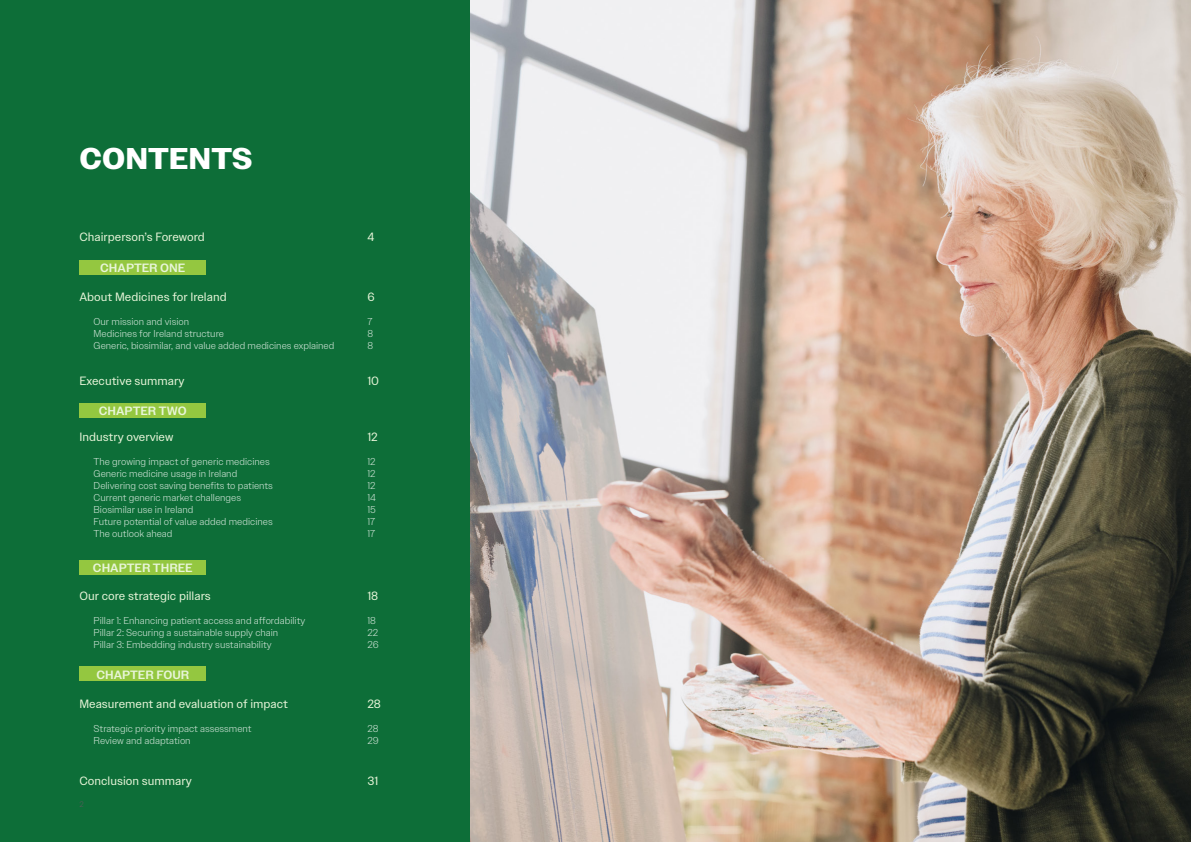
<style>
.page{position:relative;width:1191px;height:842px;background:#fff}
.page>*{position:absolute;margin:0;border:0;box-sizing:border-box;transform-origin:0 0}
.t1{font:700 30px "Owners Text";color:#fff}
.t2{font:12px "Owners Text";color:#e8f5d9}
.t3{font:500 12px "Owners Text";color:#e8f5d9}
.t4{font:300 10px "Owners Text";color:#cfe3d6}
.t5{font:300 8px "Owners Text";color:#58595b}
</style>
<div class="page">
<div style="left:0;top:0;width:470px;height:842px;background:#0d6e38"></div>
<div style="left:79px;top:260px;width:127px;height:14px;background:#94c740"></div>
<div style="left:79px;top:403px;width:127px;height:14px;background:#94c740"></div>
<div style="left:79px;top:560px;width:127px;height:14px;background:#94c740"></div>
<div style="left:79px;top:666px;width:127px;height:15px;background:#94c740"></div>
<img style="left:470px;top:0;width:721px;height:842px">
<h1 class="t1" style="left:79px;top:139px;width:175px">CONTENTS</h1>
<p class="t2" style="left:79px;top:229px;width:127px">Chairperson’s Foreword</p>
<p class="t2" style="left:367px;top:229px;width:8px">4</p>
<p class="t3" style="left:100px;top:260px;width:87px">CHAPTER ONE</p>
<p class="t2" style="left:79px;top:289px;width:149px">About Medicines for Ireland</p>
<p class="t2" style="left:367px;top:289px;width:9px">6</p>
<p class="t4" style="left:94px;top:315px;width:97px">Our mission and vision</p>
<p class="t4" style="left:367px;top:315px;width:7px">7</p>
<p class="t4" style="left:94px;top:327px;width:132px">Medicines for Ireland structure</p>
<p class="t4" style="left:367px;top:327px;width:7px">8</p>
<p class="t4" style="left:94px;top:339px;width:242px">Generic, biosimilar, and value added medicines explained</p>
<p class="t4" style="left:367px;top:339px;width:7px">8</p>
<p class="t2" style="left:79px;top:373px;width:107px">Executive summary</p>
<p class="t2" style="left:367px;top:373px;width:13px">10</p>
<p class="t3" style="left:99px;top:403px;width:89px">CHAPTER TWO</p>
<p class="t2" style="left:79px;top:430px;width:95px">Industry overview</p>
<p class="t2" style="left:367px;top:430px;width:12px">12</p>
<p class="t4" style="left:94px;top:456px;width:178px">The growing impact of generic medicines</p>
<p class="t4" style="left:367px;top:456px;width:10px">12</p>
<p class="t4" style="left:94px;top:468px;width:145px">Generic medicine usage in Ireland</p>
<p class="t4" style="left:367px;top:468px;width:10px">12</p>
<p class="t4" style="left:94px;top:480px;width:181px">Delivering cost saving benefits to patients</p>
<p class="t4" style="left:367px;top:480px;width:10px">12</p>
<p class="t4" style="left:94px;top:492px;width:149px">Current generic market challenges</p>
<p class="t4" style="left:367px;top:492px;width:10px">14</p>
<p class="t4" style="left:94px;top:504px;width:101px">Biosimilar use in Ireland</p>
<p class="t4" style="left:367px;top:504px;width:10px">15</p>
<p class="t4" style="left:94px;top:516px;width:181px">Future potential of value added medicines</p>
<p class="t4" style="left:367px;top:516px;width:9px">17</p>
<p class="t4" style="left:94px;top:528px;width:80px">The outlook ahead</p>
<p class="t4" style="left:367px;top:528px;width:9px">17</p>
<p class="t3" style="left:93px;top:560px;width:101px">CHAPTER THREE</p>
<p class="t2" style="left:79px;top:588px;width:133px">Our core strategic pillars</p>
<p class="t2" style="left:367px;top:588px;width:12px">18</p>
<p class="t4" style="left:94px;top:614px;width:213px">Pillar 1: Enhancing patient access and affordability</p>
<p class="t4" style="left:367px;top:614px;width:10px">18</p>
<p class="t4" style="left:94px;top:626px;width:186px">Pillar 2: Securing a sustainable supply chain</p>
<p class="t4" style="left:367px;top:626px;width:12px">22</p>
<p class="t4" style="left:94px;top:638px;width:180px">Pillar 3: Embedding industry sustainability</p>
<p class="t4" style="left:367px;top:638px;width:13px">26</p>
<p class="t3" style="left:96px;top:667px;width:94px">CHAPTER FOUR</p>
<p class="t2" style="left:79px;top:697px;width:210px">Measurement and evaluation of impact</p>
<p class="t2" style="left:367px;top:697px;width:15px">28</p>
<p class="t4" style="left:94px;top:723px;width:159px">Strategic priority impact assessment</p>
<p class="t4" style="left:367px;top:723px;width:13px">28</p>
<p class="t4" style="left:94px;top:735px;width:99px">Review and adaptation</p>
<p class="t4" style="left:367px;top:735px;width:13px">29</p>
<p class="t2" style="left:79px;top:774px;width:114px">Conclusion summary</p>
<p class="t2" style="left:367px;top:774px;width:12px">31</p>
<p class="t5" style="left:79px;top:800px;width:6px">2</p>
</div>
